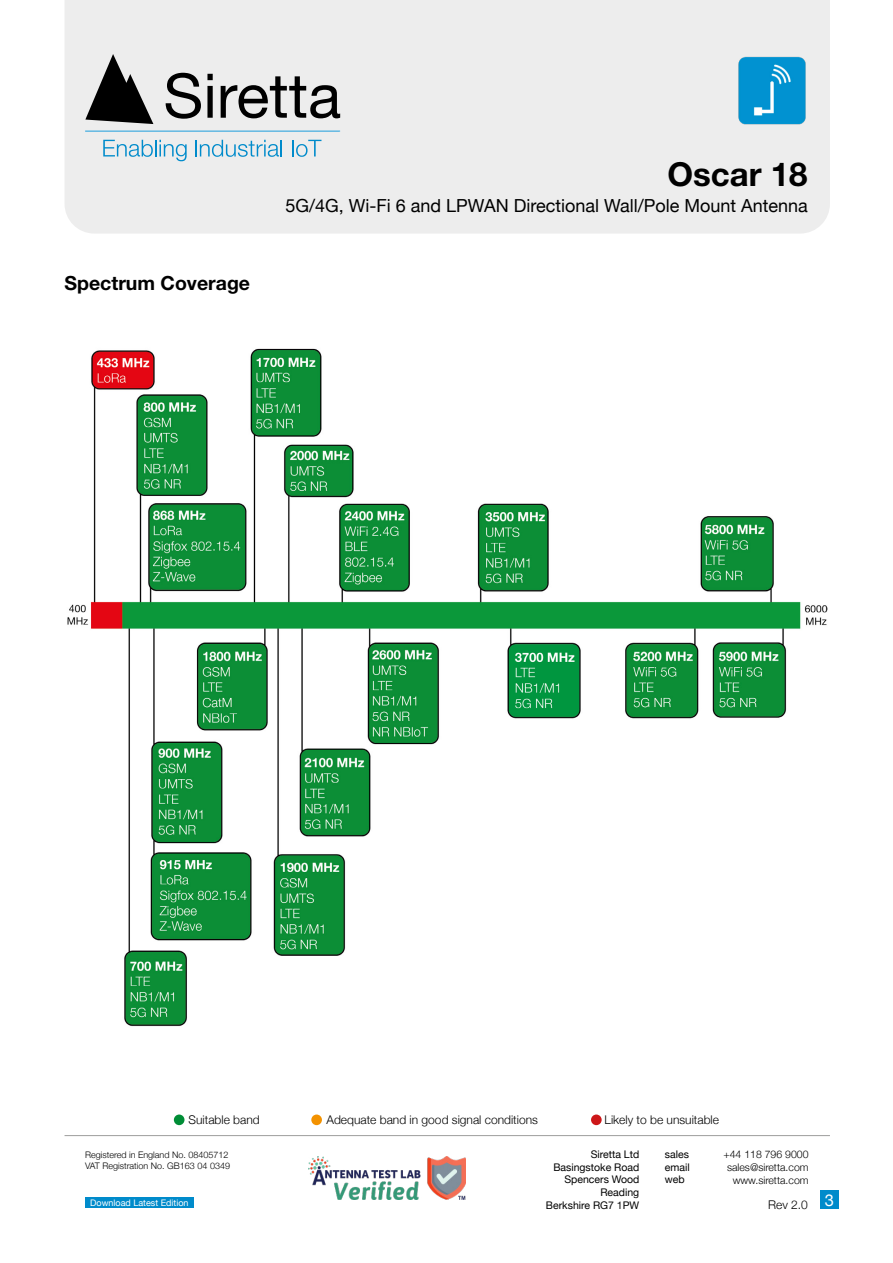
<style>
.page{position:relative;width:893px;height:1263px;background:#fff}
.page>*{position:absolute;margin:0;border:0;box-sizing:border-box;transform-origin:0 0}
.t1{font:700 33px "Helvetica Neue";color:#000}
.t2{font:700 19.5px "Helvetica Neue";color:#000}
.t3{font:18px "Helvetica Neue";color:#000}
.t4{font:16.5px "Helvetica Neue";color:#fff}
.t5{font:300 12px "Helvetica Neue";color:#000}
.t6{font:10.5px/12.6px "Helvetica Neue";color:#000;text-align:right}
.t7{font:300 10.5px/12.6px "Helvetica Neue";color:#000;text-align:right}
.t8{font:300 9px/10.8px "Helvetica Neue";color:#000}
.t9{font:9px "Helvetica Neue";color:#fff}
</style>
<div class="page">
<div style="left:65px;top:0;width:765px;height:234px;background:#ededed"></div>
<svg style="left:85px;top:54px;width:68px;height:70px;background:#767676"></svg>
<hr style="left:85px;top:131px;width:255px;height:1px;background:#36a9e1">
<svg style="left:166px;top:73px;width:35px;height:46px;background:#8e8e8e"></svg>
<svg style="left:207px;top:74px;width:6px;height:44px"></svg>
<svg style="left:221px;top:76px;width:119px;height:42px;background:#989898"></svg>
<svg style="left:103px;top:140px;width:84px;height:21px;background:#b8d7e5"></svg>
<svg style="left:195px;top:140px;width:87px;height:17px"></svg>
<svg style="left:292px;top:140px;width:29px;height:17px"></svg>
<img style="left:736px;top:55px;width:72px;height:71px">
<hr style="left:65px;top:1135px;width:765px;height:1px;background:#9d9d9c">
<img style="left:309px;top:1157px;width:156px;height:42px">
<div style="left:85px;top:1197px;width:109px;height:11px;background:#008bcb"></div>
<div style="left:820px;top:1190px;width:19px;height:19px;background:#008bcb"></div>
<img style="left:67px;top:348px;width:760px;height:679px">
<div style="left:591px;top:1114px;width:11px;height:11px;background:#cd1719;border-radius:50%"></div>
<div style="left:311px;top:1114px;width:11px;height:11px;background:#f39200;border-radius:50%"></div>
<div style="left:174px;top:1114px;width:10px;height:11px;background:#008d36;border-radius:50%"></div>
<h1 class="t1" style="left:667px;top:153px;width:141px">Oscar 18</h1>
<h2 class="t2" style="left:65px;top:271px;width:187px">Spectrum Coverage</h2>
<h3 class="t3" style="left:286px;top:195px;width:524px">5G/4G, Wi-Fi 6 and LPWAN Directional Wall/Pole Mount Antenna</h3>
<p class="t5" style="left:189px;top:1112px;width:73px">Suitable band</p>
<p class="t5" style="left:326px;top:1112px;width:213px">Adequate band in good signal conditions</p>
<p class="t5" style="left:605px;top:1112px;width:116px">Likely to be unsuitable</p>
<p class="t8" style="left:85px;top:1149px;width:146px">Registered in England No. 08405712<br>VAT Registration No. GB163 04 0349</p>
<p class="t6" style="left:546px;top:1148px;width:95px">Siretta Ltd<br>Basingstoke Road<br>Spencers Wood<br>Reading<br>Berkshire RG7 1PW</p>
<p class="t6" style="left:665px;top:1148px;width:26px;text-align:justify">sales email web</p>
<p class="t7" style="left:723px;top:1148px;width:87px">+44 118 796 9000 sales@siretta.com www.siretta.com</p>
<p class="t9" style="left:90px;top:1197px;width:100px">Download Latest Edition</p>
<h3 class="t4" style="left:825px;top:1190px;width:11px">3</h3>
<p class="t5" style="left:768px;top:1197px;width:41px">Rev 2.0</p>
</div>
